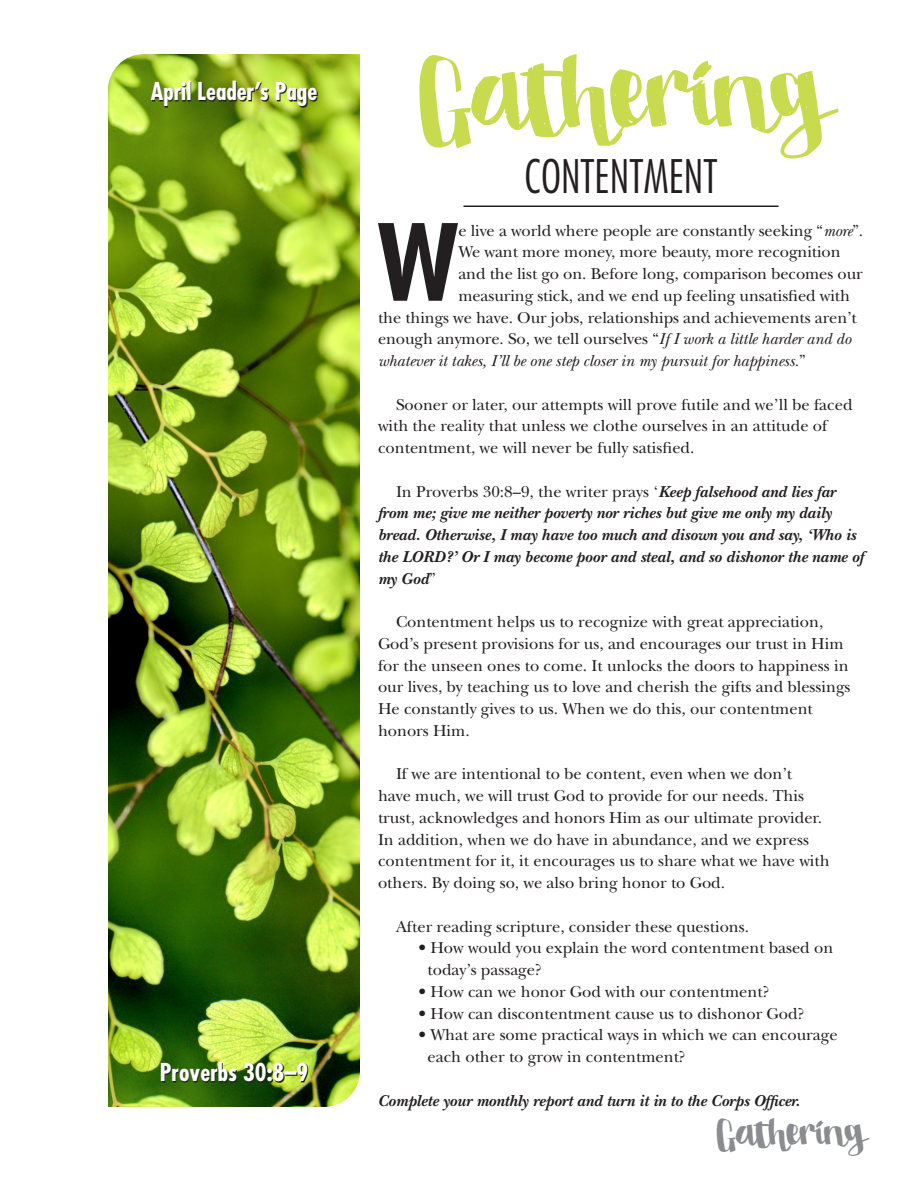
<style>
.page{position:relative;width:918px;height:1188px;background:#fff}
.page>*{position:absolute;margin:0;border:0;box-sizing:border-box;transform-origin:0 0}
.t1{font:700 condensed 103.05px "Futura";color:#231f20}
.t2{font:48px "Stella";color:#8a8c8f}
.t3{font:300 condensed 45px "Futura";color:#231f20}
.t4{font:700 condensed 24px "Futura";color:#fff}
.t5{font:16.5px/21.8px "New Baskerville";color:#231f20}
.t6{font:italic 700 16.5px/21.8px "New Baskerville";color:#231f20}
.t7{font:italic 16.5px "New Baskerville";letter-spacing:-.005em;color:#231f20}
.s1{font-style:italic}
.s2{font-style:normal}
.s3{font-weight:400;font-style:normal}
</style>
<div class="page">
<img style="left:108px;top:54px;width:252px;height:1053px">
<svg style="left:419px;top:54px;width:420px;height:105px"></svg>
<hr style="left:464px;top:206px;width:314px;height:1px;background:#231f20">
<svg style="left:162px;top:1063px;width:146px;height:20px;background:#47611f"></svg>
<svg style="left:152px;top:82px;width:166px;height:25px;background:#677a23"></svg>
<p class="t4" style="left:151px;top:76px;width:168px">April Leader’s Page</p>
<p class="t4" style="left:160px;top:1057px;width:150px">Proverbs 30:8–9</p>
<p class="t3" style="left:524px;top:148px;width:195px">CONTENTMENT</p>
<p class="t1" style="left:377px;top:196px;width:83px">W</p>
<p class="t5" style="left:458px;top:219px;width:406px">e live a world where people are constantly seeking “<span class="s1">more</span>”.</p>
<p class="t5" style="left:458px;top:241px;width:384px">We want more money, more beauty, more recognition</p>
<p class="t5" style="left:458px;top:263px;width:406px">and the list go on. Before long, comparison becomes our</p>
<p class="t5" style="left:458px;top:285px;width:393px">measuring stick, and we end up feeling unsatisfied with</p>
<p class="t5" style="left:378px;top:306px;width:480px">the things we have. Our jobs, relationships and achievements aren’t</p>
<p class="t5" style="left:378px;top:328px;width:475px">enough anymore. So, we tell ourselves “<span class="s1">If I work a little harder and do</span></p>
<p class="t7" style="left:378px;top:351px;width:429px">whatever it takes, I’ll be one step closer in my pursuit for happiness.<span class="s2">”</span></p>
<p class="t5" style="left:378px;top:393px;width:476px;text-indent:18px">Sooner or later, our attempts will prove futile and we’ll be faced with the reality that unless we clothe ourselves in an attitude of contentment, we will never be fully satisfied.</p>
<p class="t6" style="left:378px;top:480px;width:487px;text-indent:18px"><span class="s3">In Proverbs 30:8–9, the writer prays ‘</span>Keep falsehood and lies far from me; give me neither poverty nor riches but give me only my daily bread. Otherwise, I may have too much and disown you and say, ‘Who is the LORD?’ Or I may become poor and steal, and so dishonor the name of my God<span class="s3">”</span></p>
<p class="t5" style="left:378px;top:611px;width:474px;text-indent:18px">Contentment helps us to recognize with great appreciation, God’s present provisions for us, and encourages our trust in Him for the unseen ones to come. It unlocks the doors to happiness in our lives, by teaching us to love and cherish the gifts and blessings He constantly gives to us. When we do this, our contentment honors Him.</p>
<p class="t5" style="left:378px;top:763px;width:453px;text-indent:18px">If we are intentional to be content, even when we don’t<br>have much, we will trust God to provide for our needs. This trust, acknowledges and honors Him as our ultimate provider.<br>In addition, when we do have in abundance, and we express contentment for it, it encourages us to share what we have with others. By doing so, we also bring honor to God.</p>
<p class="t5" style="left:396px;top:915px;width:355px">After reading scripture, consider these questions.</p>
<p class="t5" style="left:428px;top:937px;width:407px;text-indent:-9px">• How would you explain the word contentment based on today’s passage?</p>
<p class="t5" style="left:419px;top:981px;width:352px">• How can we honor God with our contentment?</p>
<p class="t5" style="left:419px;top:1002px;width:387px">• How can discontentment cause us to dishonor God?</p>
<p class="t5" style="left:428px;top:1024px;width:412px;text-indent:-9px">• What are some practical ways in which we can encourage each other to grow in contentment?</p>
<p class="t6" style="left:378px;top:1089px;width:424px">Complete your monthly report and turn it in to the Corps Officer.</p>
<p class="t2" style="left:717px;top:1107px;width:149px">Gathering</p>
</div>
